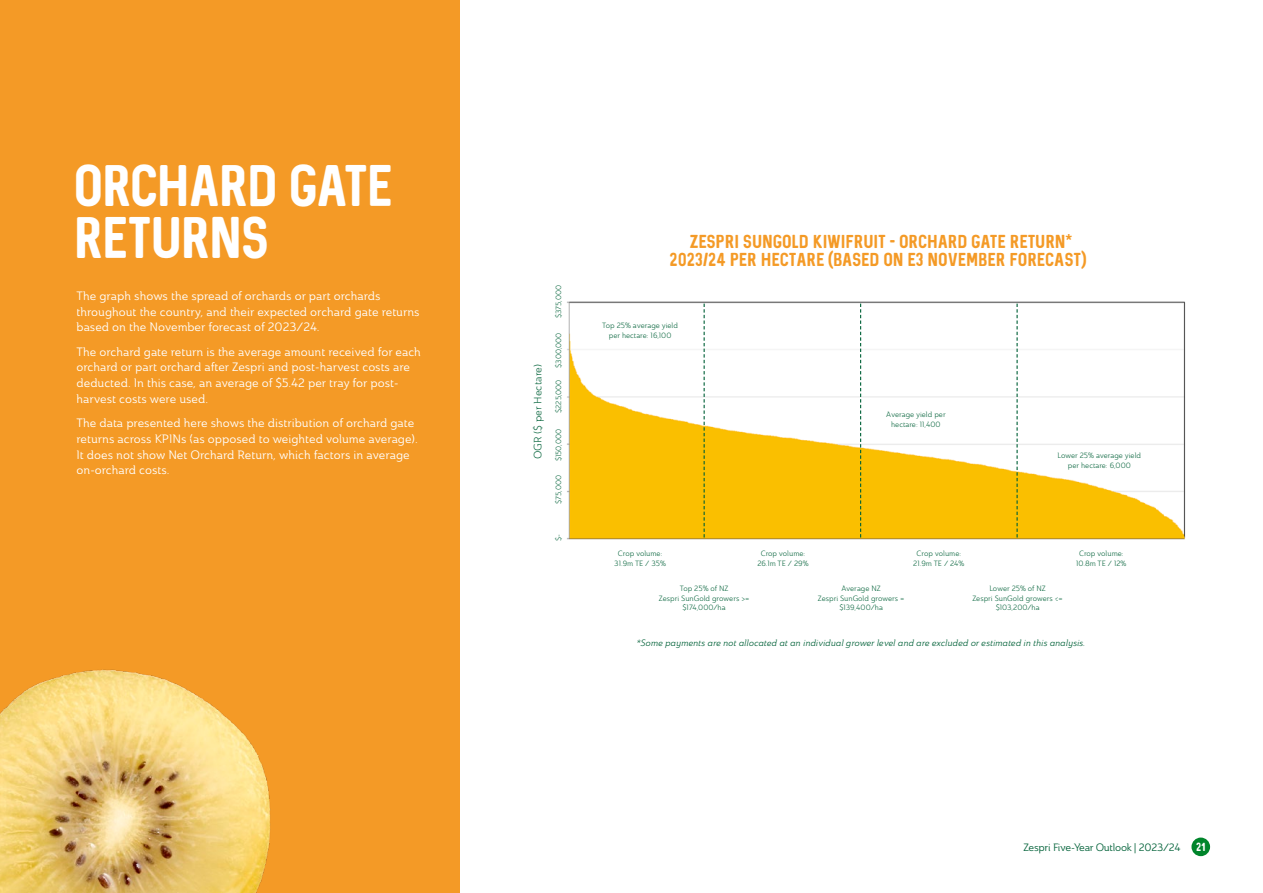
<style>
.page{position:relative;width:1263px;height:893px;background:#fff}
.page>*{position:absolute;margin:0;border:0;box-sizing:border-box;transform-origin:0 0}
.t1{font:46.8px/52.3px "Sequel Neue";letter-spacing:-.04em;color:#fff}
.t2{font:15px/18px "Sequel Neue";letter-spacing:-.01em;color:#f49a26;text-align:center}
.t3{font:12px/15.8px "Ainslie Nor Reg";color:#fff}
.t4{font:10.5px "Ainslie Nor Reg";letter-spacing:-.025em;color:#006138}
.t5{font:10.5px "Ainslie Nor Boo";color:#006138}
.t6{font:9.45px "Sequel Neue";color:#fff}
.t7{font:9px "Ainslie Nor Reg It";color:#006138}
.t8{font:7.5px/9.8px "Ainslie Nor Boo";color:#006138;text-align:center}
.s1{font-family:"Helvetica";font-weight:700;font-size:18px}
</style>
<div class="page">
<div style="left:1191px;top:837px;width:19px;height:19px;background:#00852b;border-radius:50%"></div>
<div style="left:0;top:0;width:459px;height:893px;background:#f49a26"></div>
<img style="left:0;top:669px;width:271px;height:224px">
<img style="left:567px;top:301px;width:619px;height:239px">
<svg style="left:704px;top:304px;width:1px;height:233px"></svg>
<svg style="left:860px;top:304px;width:1px;height:233px"></svg>
<svg style="left:1016px;top:304px;width:2px;height:233px"></svg>
<h1 class="t1" style="left:74px;top:160px;width:321px">ORCHARD GATE<br>RETURNS</h1>
<p class="t3" style="left:77px;top:288px;width:345px">The graph shows the spread of orchards or part orchards throughout the country, and their expected orchard gate returns based on the November forecast of 2023/24.</p>
<p class="t3" style="left:77px;top:343px;width:346px">The orchard gate return is the average amount received for each orchard or part orchard after Zespri and post-harvest costs are deducted. In this case, an average of $5.42 per tray for post&shy;harvest costs were used.</p>
<p class="t3" style="left:77px;top:415px;width:343px">The data presented here shows the distribution of orchard gate returns across KPINs (as opposed to weighted volume average).<br>It does not show Net Orchard Return, which factors in average on-orchard costs.</p>
<p class="t5" style="left:531px;top:459px;width:96px;rotate:-90deg">OGR ($ per Hectare)</p>
<p class="t8" style="left:554px;top:318px;width:35px;rotate:-90deg">$375,000</p>
<p class="t8" style="left:554px;top:368px;width:37px;rotate:-90deg">$300,000</p>
<p class="t8" style="left:554px;top:413px;width:35px;rotate:-90deg">$225,000</p>
<p class="t8" style="left:554px;top:461px;width:34px;rotate:-90deg">$150,000</p>
<p class="t8" style="left:554px;top:504px;width:30px;rotate:-90deg">$75,000</p>
<p class="t8" style="left:554px;top:541px;width:8px;rotate:-90deg">$-</p>
<p class="t2" style="left:670px;top:233px;width:424px">ZESPRI SUNGOLD KIWIFRUIT - ORCHARD GATE RETURN<span class="s1">*<br></span>2023/24 PER HECTARE [BASED ON E3 NOVEMBER FORECAST]</p>
<p class="t8" style="left:602px;top:320px;width:77px">Top 25% average yield per hectare: 16,100</p>
<p class="t8" style="left:886px;top:409px;width:61px">Average yield per hectare: 11,400</p>
<p class="t8" style="left:1057px;top:451px;width:85px">Lower 25% average yield per hectare: 6,000</p>
<p class="t8" style="left:614px;top:549px;width:53px">Crop volume:<br>31.9m TE / 35%</p>
<p class="t8" style="left:659px;top:583px;width:92px">Top 25% of NZ<br>Zespri SunGold growers &gt;= $174,000/ha</p>
<p class="t8" style="left:757px;top:549px;width:53px">Crop volume:<br>26.1m TE / 29%</p>
<p class="t8" style="left:913px;top:549px;width:53px">Crop volume:<br>21.9m TE / 24%</p>
<p class="t8" style="left:1076px;top:549px;width:52px">Crop volume:<br>10.8m TE / 12%</p>
<p class="t8" style="left:972px;top:583px;width:92px">Lower 25% of NZ<br>Zespri SunGold growers &lt;= $103,200/ha</p>
<p class="t8" style="left:818px;top:583px;width:88px">Average NZ<br>Zespri SunGold growers = $139,400/ha</p>
<p class="t7" style="left:637px;top:637px;width:450px">*Some payments are not allocated at an individual grower level and are excluded or estimated in this analysis.</p>
<p class="t4" style="left:1023px;top:841px;width:159px">Zespri Five-Year Outlook | 2023/24</p>
<p class="t6" style="left:1196px;top:840px;width:11px">21</p>
</div>
